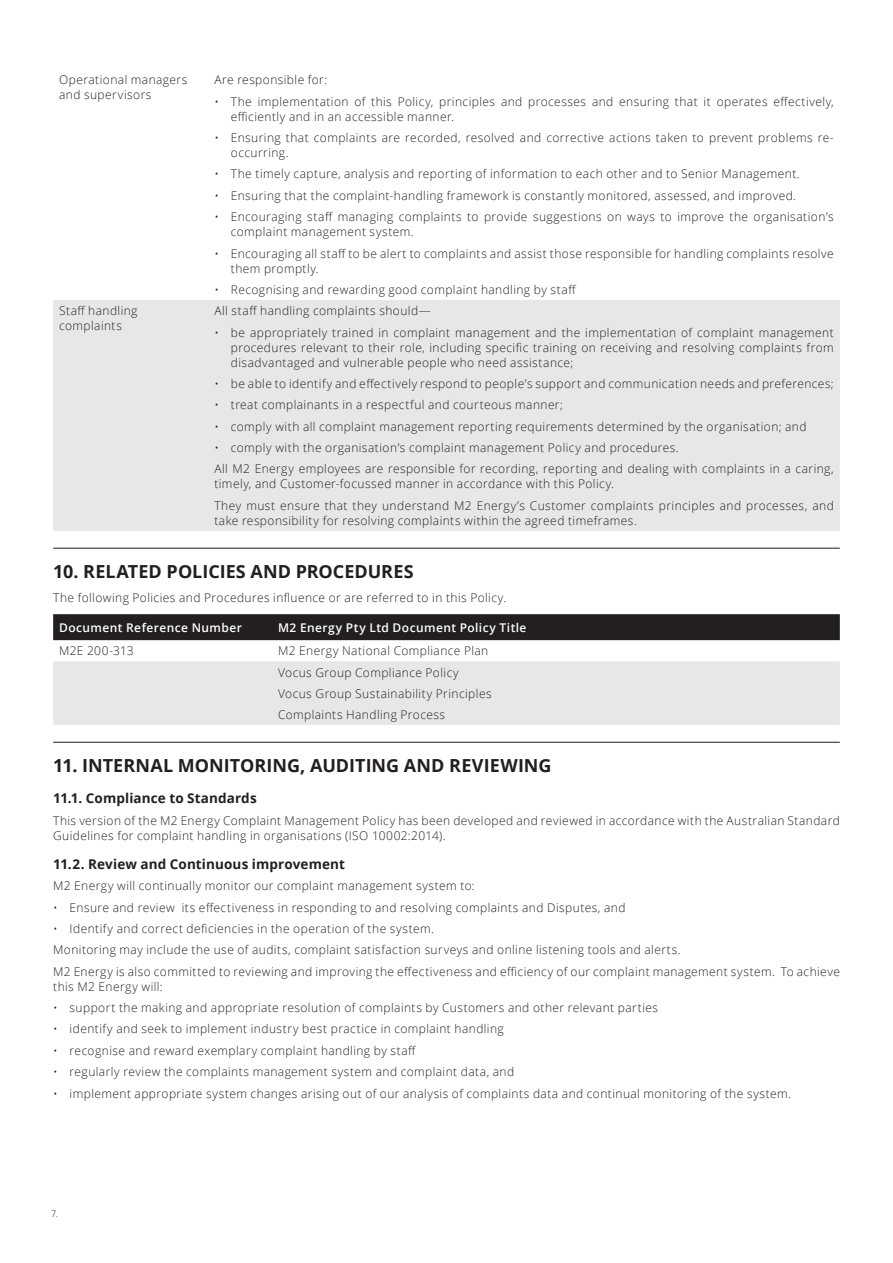
<style>
.page{position:relative;width:893px;height:1263px;background:#fff}
.page>*{position:absolute;margin:0;border:0;box-sizing:border-box;transform-origin:0 0}
.t1{font:700 18px "Open Sans";color:#231f20}
.t2{font:700 13.5px "Open Sans";letter-spacing:.005em;color:#231f20}
.t3{font:300 12px/15px "Open Sans";letter-spacing:.035em;color:#231f20}
.t4{font:600 12px "Open Sans";letter-spacing:.035em;color:#fff}
.t5{font:300 9px "Open Sans";color:#231f20}
</style>
<div class="page">
<hr style="left:53px;top:548px;width:787px;height:1px;background:#231f20">
<hr style="left:53px;top:742px;width:787px;height:1px;background:#231f20">
<div style="left:53px;top:300px;width:787px;height:231px;background:#e6e7e9"></div>
<div style="left:53px;top:614px;width:787px;height:26px;background:#231f20"></div>
<div style="left:53px;top:661px;width:787px;height:64px;background:#e6e7e9"></div>
<p class="t3" style="left:59px;top:72px;width:130px">Operational managers and supervisors</p>
<p class="t3" style="left:214px;top:72px;width:115px">Are responsible for:</p>
<p class="t3" style="left:231px;top:93px;width:604px;text-indent:-16px">• The implementation of this Policy, principles and processes and ensuring that it operates effectively, efficiently and in an accessible manner.</p>
<p class="t3" style="left:231px;top:130px;width:604px;text-indent:-16px">• Ensuring that complaints are recorded, resolved and corrective actions taken to prevent problems re&shy;occurring.</p>
<p class="t3" style="left:214px;top:166px;width:587px">• The timely capture, analysis and reporting of information to each other and to Senior Management.</p>
<p class="t3" style="left:214px;top:188px;width:583px">• Ensuring that the complaint-handling framework is constantly monitored, assessed, and improved.</p>
<p class="t3" style="left:231px;top:209px;width:604px;text-indent:-16px">• Encouraging staff managing complaints to provide suggestions on ways to improve the organisation’s complaint management system.</p>
<p class="t3" style="left:231px;top:245px;width:604px;text-indent:-16px">• Encouraging all staff to be alert to complaints and assist those responsible for handling complaints resolve them promptly.</p>
<p class="t3" style="left:214px;top:282px;width:363px">• Recognising and rewarding good complaint handling by staff</p>
<p class="t3" style="left:59px;top:303px;width:80px">Staff handling complaints</p>
<p class="t3" style="left:214px;top:303px;width:218px">All staff handling complaints should—</p>
<p class="t3" style="left:231px;top:324px;width:604px;text-align:justify;text-indent:-16px">• be appropriately trained in complaint management and the implementation of complaint management procedures relevant to their role, including specific training on receiving and resolving complaints from disadvantaged and vulnerable people who need assistance;</p>
<p class="t3" style="left:214px;top:376px;width:621px">• be able to identify and effectively respond to people’s support and communication needs and preferences;</p>
<p class="t3" style="left:214px;top:397px;width:350px">• treat complainants in a respectful and courteous manner;</p>
<p class="t3" style="left:214px;top:418px;width:594px">• comply with all complaint management reporting requirements determined by the organisation; and</p>
<p class="t3" style="left:214px;top:437px;width:621px;line-height:21.5px">• comply with the organisation’s complaint management Policy and procedures.<br>All M2 Energy employees are responsible for recording, reporting and dealing with complaints in a caring,</p>
<p class="t3" style="left:214px;top:473px;width:621px;line-height:21.5px">timely, and Customer-focussed manner in accordance with this Policy.<br>They must ensure that they understand M2 Energy’s Customer complaints principles and processes, and</p>
<p class="t3" style="left:214px;top:513px;width:424px">take responsibility for resolving complaints within the agreed timeframes.</p>
<h1 class="t1" style="left:53px;top:559px;width:362px">10. RELATED POLICIES AND PROCEDURES</h1>
<p class="t3" style="left:53px;top:590px;width:455px">The following Policies and Procedures influence or are referred to in this Policy.</p>
<p class="t4" style="left:59px;top:619px;width:184px">Document Reference Number</p>
<p class="t4" style="left:278px;top:619px;width:250px">M2 Energy Pty Ltd Document Policy Title</p>
<p class="t3" style="left:59px;top:643px;width:76px">M2E 200-313</p>
<p class="t3" style="left:278px;top:640px;width:215px;line-height:21.1px">M2 Energy National Compliance Plan Vocus Group Compliance Policy Vocus Group Sustainability Principles Complaints Handling Process</p>
<h1 class="t1" style="left:53px;top:753px;width:500px">11. INTERNAL MONITORING, AUDITING AND REVIEWING</h1>
<p class="t2" style="left:53px;top:789px;width:205px">11.1. Compliance to Standards</p>
<p class="t3" style="left:53px;top:813px;width:788px">This version of the M2 Energy Complaint Management Policy has been developed and reviewed in accordance with the Australian Standard<br>Guidelines for complaint handling in organisations (ISO 10002:2014).</p>
<p class="t2" style="left:53px;top:854px;width:293px">11.2. Review and Continuous improvement</p>
<p class="t3" style="left:53px;top:878px;width:423px">M2 Energy will continually monitor our complaint management system to:</p>
<p class="t3" style="left:53px;top:899px;width:574px">• Ensure and review its effectiveness in responding to and resolving complaints and Disputes, and</p>
<p class="t3" style="left:53px;top:917px;width:788px;line-height:21.5px">• Identify and correct deficiencies in the operation of the system.<br>Monitoring may include the use of audits, complaint satisfaction surveys and online listening tools and alerts.<br>M2 Energy is also committed to reviewing and improving the effectiveness and efficiency of our complaint management system. To achieve</p>
<p class="t3" style="left:53px;top:978px;width:111px">this M2 Energy will:</p>
<p class="t3" style="left:53px;top:1000px;width:606px">• support the making and appropriate resolution of complaints by Customers and other relevant parties</p>
<p class="t3" style="left:53px;top:1021px;width:452px">• identify and seek to implement industry best practice in complaint handling</p>
<p class="t3" style="left:53px;top:1043px;width:364px">• recognise and reward exemplary complaint handling by staff</p>
<p class="t3" style="left:53px;top:1064px;width:463px">• regularly review the complaints management system and complaint data, and</p>
<p class="t3" style="left:53px;top:1085px;width:739px">• implement appropriate system changes arising out of our analysis of complaints data and continual monitoring of the system.</p>
<p class="t5" style="left:51px;top:1207px;width:8px">7.</p>
</div>
